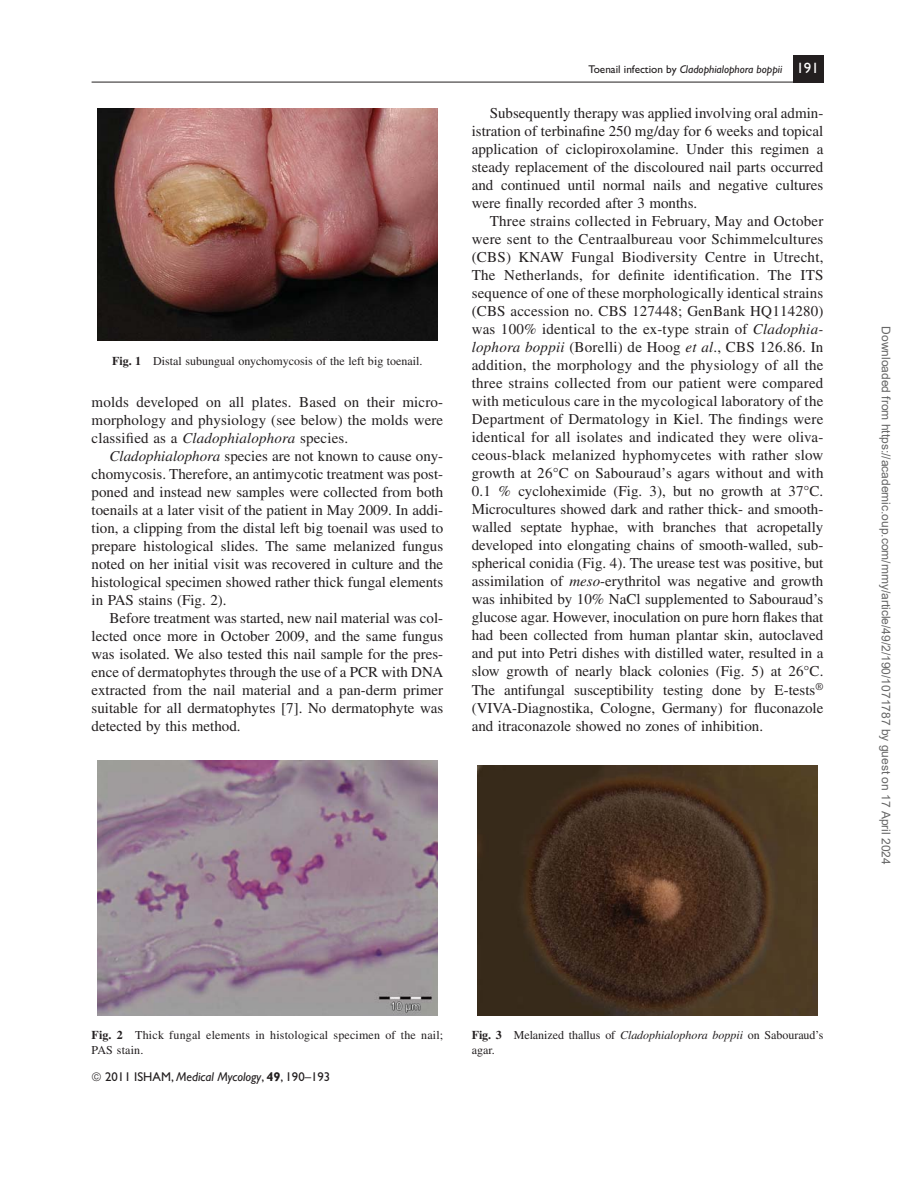
<style>
.page{position:relative;width:915px;height:1191px;background:#fff}
.page>*{position:absolute;margin:0;border:0;box-sizing:border-box;transform-origin:0 0}
.t1{font:15px/18px "Times LT Std";color:#231f20;text-align:justify}
.t2{font:12.75px "Gill Sans Std";color:#231f20}
.t3{font:12px/15px "Times LT Std";color:#231f20}
.t4{font:12px "Arial";color:#666}
.t5{font:italic 11.25px "Gill Sans Std";color:#231f20}
.s1{font-weight:700}
.s2{font-style:italic}
.s3{font-style:normal}
.s4{font-style:normal;font-size:15px;color:#fff}
</style>
<div class="page">
<div style="left:793px;top:55px;width:30px;height:27px;background:#231f20"></div>
<hr style="left:92px;top:82px;width:731px;height:1px;background:#231f20">
<img style="left:97px;top:108px;width:340px;height:233px">
<img style="left:97px;top:761px;width:340px;height:254px">
<img style="left:477px;top:765px;width:340px;height:250px">
<p class="t3" style="left:112px;top:354px;width:312px"><span class="s1">Fig. 1</span> Distal subungual onychomycosis of the left big toenail.</p>
<p class="t1" style="left:92px;top:394px;width:353px">molds developed on all plates. Based on their micro&shy;morphology and physiology (see below) the molds were classified as a <span class="s2">Cladophialophora</span> species.</p>
<p class="t1" style="left:92px;top:448px;width:353px;text-indent:18px"><span class="s2">Cladophialophora</span> species are not known to cause ony&shy;chomycosis. Therefore, an antimycotic treatment was post&shy;poned and instead new samples were collected from both toenails at a later visit of the patient in May 2009. In addi&shy;tion, a clipping from the distal left big toenail was used to prepare histological slides. The same melanized fungus noted on her initial visit was recovered in culture and the histological specimen showed rather thick fungal elements in PAS stains (Fig. 2).</p>
<p class="t1" style="left:92px;top:610px;width:353px;text-indent:18px">Before treatment was started, new nail material was col&shy;lected once more in October 2009, and the same fungus was isolated. We also tested this nail sample for the pres&shy;ence of dermatophytes through the use of a PCR with DNA extracted from the nail material and a pan-derm primer suitable for all dermatophytes [7]. No dermatophyte was detected by this method.</p>
<p class="t5" style="left:588px;top:65px;width:232px"><span class="s3">Toenail infection by</span> Cladophialophora boppii <span class="s4">191</span></p>
<p class="t1" style="left:471px;top:106px;width:353px;text-indent:18px">Subsequently therapy was applied involving oral admin&shy;istration of terbinafine 250 mg/day for 6 weeks and topical application of ciclopiroxolamine. Under this regimen a steady replacement of the discoloured nail parts occurred and continued until normal nails and negative cultures were finally recorded after 3 months.</p>
<p class="t1" style="left:471px;top:214px;width:353px;text-indent:18px">Three strains collected in February, May and October were sent to the Centraalbureau voor Schimmelcultures (CBS) KNAW Fungal Biodiversity Centre in Utrecht, The Netherlands, for definite identification. The ITS sequence of one of these morphologically identical strains (CBS accession no. CBS 127448; GenBank HQ114280) was 100% identical to the ex-type strain of <span class="s2">Cladophia&shy;lophora boppii</span> (Borelli) de Hoog <span class="s2">et al</span> ., CBS 126.86. In addition, the morphology and the physiology of all the three strains collected from our patient were compared with meticulous care in the mycological laboratory of the Department of Dermatology in Kiel. The findings were identical for all isolates and indicated they were oliva&shy;ceous-black melanized hyphomycetes with rather slow growth at 26 ° C on Sabouraud ’ s agars without and with 0.1 % cycloheximide (Fig. 3), but no growth at 37 ° C.<br>Microcultures showed dark and rather thick- and smooth&shy;walled septate hyphae, with branches that acropetally developed into elongating chains of smooth-walled, sub&shy;spherical conidia (Fig. 4). The urease test was positive, but assimilation of <span class="s2">meso</span> -erythritol was negative and growth was inhibited by 10% NaCl supplemented to Sabouraud ’ s glucose agar. However, inoculation on pure horn flakes that had been collected from human plantar skin, autoclaved and put into Petri dishes with distilled water, resulted in a slow growth of nearly black colonies (Fig. 5) at 26 ° C.<br>The antifungal susceptibility testing done by E-tests <sup>® </sup>(VIVA-Diagnostika, Cologne, Germany) for fluconazole and itraconazole showed no zones of inhibition.</p>
<p class="t4" style="left:890px;top:326px;width:539px;rotate:90deg">Downloaded from https://academic.oup.com/mmy/article/49/2/190/1071787 by guest on 17 April 2024</p>
<p class="t3" style="left:92px;top:1029px;width:353px"><span class="s1">Fig. 2</span> Thick fungal elements in histological specimen of the nail;<br>PAS stain.</p>
<p class="t3" style="left:471px;top:1029px;width:353px"><span class="s1">Fig. 3</span> Melanized thallus of <span class="s2">Cladophialophora boppii</span> on Sabouraud ’ s agar.</p>
<p class="t2" style="left:105px;top:1072px;width:226px">2011 ISHAM, <span class="s2">Medical Mycology</span>, <span class="s1">49</span>, 190–193</p>
</div>
